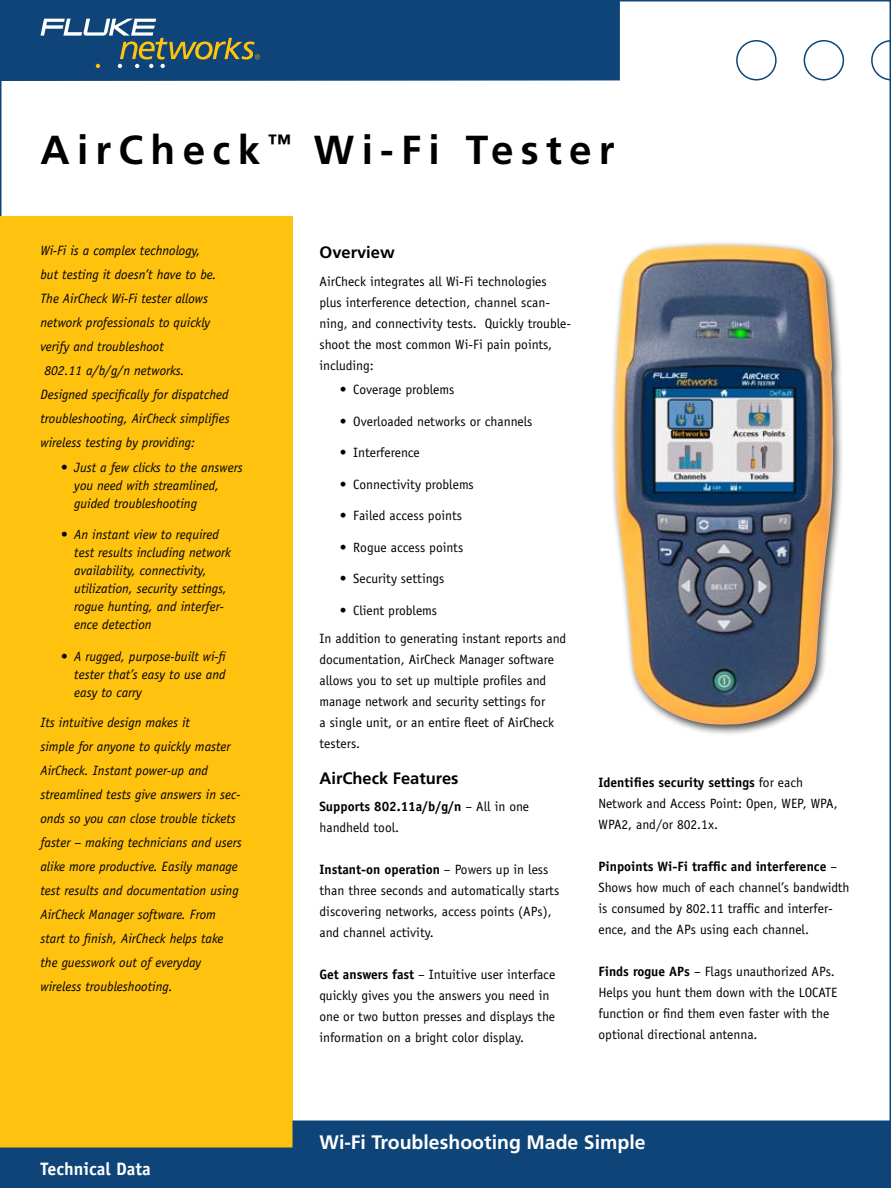
<style>
.page{position:relative;width:891px;height:1188px;background:#fff}
.page>*{position:absolute;margin:0;border:0;box-sizing:border-box;transform-origin:0 0}
.t1{font:700 40.5px "Frutiger";letter-spacing:.18em;color:#000}
.t2{font:700 19.5px "Frutiger";color:#fff}
.t3{font:700 18px "Officina Sans";color:#fff}
.t4{font:700 16.5px "Frutiger";color:#000}
.t5{font:13.5px/21px "Officina Sans";color:#000}
.t6{font:italic 13.5px/24px "Officina Sans";color:#000}
.s1{font-weight:700}
</style>
<div class="page">
<div style="left:0;top:216px;width:292px;height:933px;background:#ffc20e"></div>
<div style="left:0;top:0;width:620px;height:81px;background:#0e4477"></div>
<svg style="left:41px;top:19px;width:219px;height:49px;background:#395f77"></svg>
<svg style="left:0;top:1120px;width:891px;height:68px;background:#2f5569"></svg>
<div style="left:736px;top:40px;width:41px;height:41px;border:2px solid #0e4477;border-radius:50%"></div>
<div style="left:804px;top:40px;width:40px;height:41px;border:2px solid #0e4477;border-radius:50%"></div>
<svg style="left:871px;top:40px;width:20px;height:41px"></svg>
<div style="left:610px;top:240px;width:235px;height:496px;background:#000;opacity:.75"></div>
<img style="left:615px;top:245px;width:219px;height:481px">
<h1 class="t1" style="left:40px;top:126px;width:576px">AirCheck <sup>™</sup> Wi-Fi Tester</h1>
<p class="t6" style="left:40px;top:238px;width:191px">Wi-Fi is a complex technology,<br>but testing it doesn’t have to be.<br>The AirCheck Wi-Fi tester allows network professionals to quickly verify and troubleshoot<br>802.11 a/b/g/n networks.<br>Designed specifically for dispatched troubleshooting, AirCheck simplifies wireless testing by providing:</p>
<p class="t6" style="left:74px;top:458px;width:170px;line-height:18px;text-indent:-14px">• Just a few clicks to the answers you need with streamlined, guided troubleshooting</p>
<p class="t6" style="left:74px;top:526px;width:158px;line-height:18px;text-indent:-14px">• An instant view to required test results including network availability, connectivity, utilization, security settings, rogue hunting, and interfer&shy;ence detection</p>
<p class="t6" style="left:74px;top:647px;width:155px;line-height:18px;text-indent:-14px">• A rugged, purpose-built wi-fi tester that’s easy to use and easy to carry</p>
<p class="t6" style="left:40px;top:711px;width:203px">Its intuitive design makes it<br>simple for anyone to quickly master AirCheck. Instant power-up and streamlined tests give answers in sec&shy;onds so you can close trouble tickets faster – making technicians and users alike more productive. Easily manage test results and documentation using AirCheck Manager software. From start to finish, AirCheck helps take the guesswork out of everyday wireless troubleshooting.</p>
<h3 class="t3" style="left:40px;top:1157px;width:112px">Technical Data</h3>
<p class="t4" style="left:320px;top:242px;width:77px">Overview</p>
<p class="t5" style="left:320px;top:270px;width:253px">AirCheck integrates all Wi-Fi technologies plus interference detection, channel scan&shy;ning, and connectivity tests. Quickly trouble&shy;shoot the most common Wi-Fi pain points, including:</p>
<p class="t5" style="left:340px;top:379px;width:116px">• Coverage problems</p>
<p class="t5" style="left:340px;top:411px;width:194px">• Overloaded networks or channels</p>
<p class="t5" style="left:340px;top:442px;width:82px">• Interference</p>
<p class="t5" style="left:340px;top:474px;width:136px">• Connectivity problems</p>
<p class="t5" style="left:340px;top:505px;width:124px">• Failed access points</p>
<p class="t5" style="left:340px;top:537px;width:125px">• Rogue access points</p>
<p class="t5" style="left:340px;top:568px;width:106px">• Security settings</p>
<p class="t5" style="left:320px;top:596px;width:248px;line-height:27.8px;text-indent:20px">• Client problems<br>In addition to generating instant reports and</p>
<p class="t5" style="left:320px;top:648px;width:236px">documentation, AirCheck Manager software allows you to set up multiple profiles and manage network and security settings for a single unit, or an entire fleet of AirCheck testers.</p>
<p class="t4" style="left:320px;top:768px;width:141px">AirCheck Features</p>
<p class="t5" style="left:320px;top:796px;width:211px"><span class="s1">Supports 802.11a/b/g/n</span> – All in one handheld tool.</p>
<p class="t5" style="left:320px;top:859px;width:241px"><span class="s1">Instant-on operation</span> – Powers up in less than three seconds and automatically starts discovering networks, access points (APs), and channel activity.</p>
<p class="t5" style="left:320px;top:964px;width:237px"><span class="s1">Get answers fast</span> – Intuitive user interface quickly gives you the answers you need in one or two button presses and displays the information on a bright color display.</p>
<p class="t5" style="left:599px;top:772px;width:241px"><span class="s1">Identifies security settings</span> for each<br>Network and Access Point: Open, WEP, WPA,<br>WPA2, and/or 802.1x.</p>
<p class="t5" style="left:599px;top:856px;width:253px"><span class="s1">Pinpoints Wi-Fi traffic and interference</span> – Shows how much of each channel’s bandwidth is consumed by 802.11 traffic and interfer&shy;ence, and the APs using each channel.</p>
<p class="t5" style="left:599px;top:961px;width:240px"><span class="s1">Finds rogue APs</span> – Flags unauthorized APs.<br>Helps you hunt them down with the LOCATE function or find them even faster with the optional directional antenna.</p>
<h2 class="t2" style="left:320px;top:1131px;width:328px">Wi-Fi Troubleshooting Made Simple</h2>
</div>
